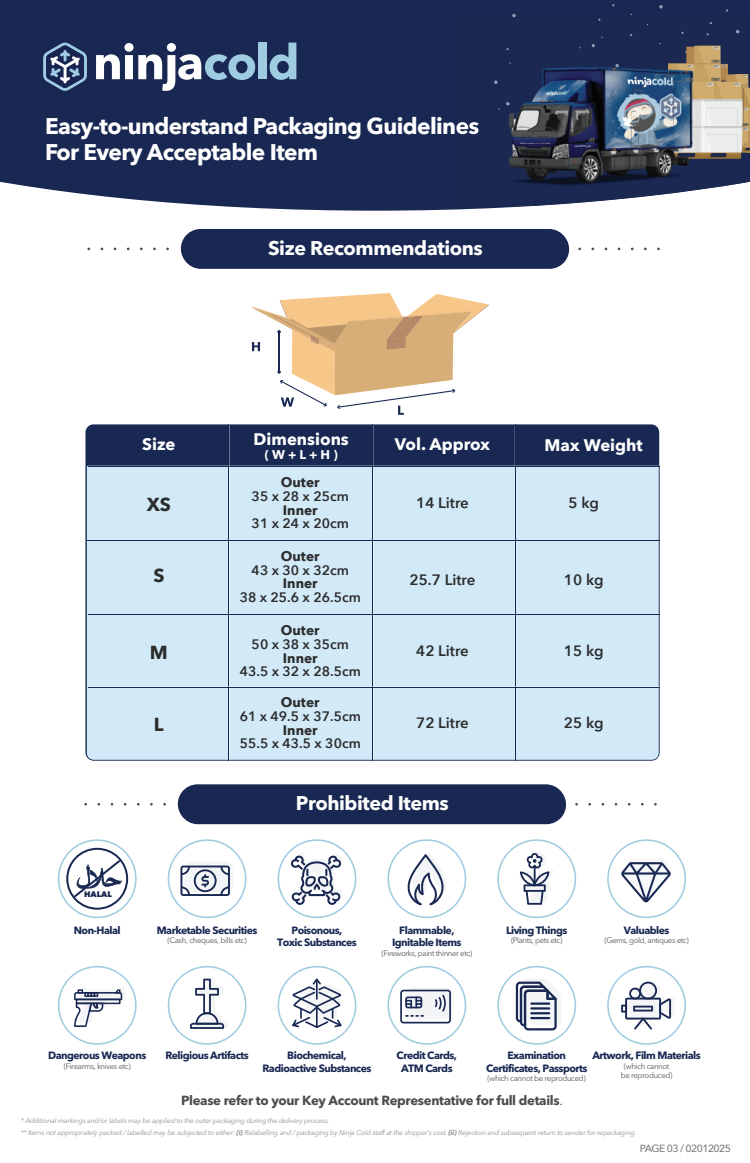
<style>
.page{position:relative;width:750px;height:1163px;background:#fff}
.page>*{position:absolute;margin:0;border:0;box-sizing:border-box;transform-origin:0 0}
.t1{font:700 22.7px/26px "Avenir Next";letter-spacing:-.025em;color:#fff}
.t2{font:700 19.7px "Avenir Next LT Pro";letter-spacing:-.02em;color:#fff}
.t3{font:700 18.8px "Avenir Next";color:#2c2d2d}
.t4{font:700 16.7px "Avenir Next";color:#fff}
.t5{font:600 15px "Avenir Next";color:#2c2d2d}
.t6{font:600 13.7px "Avenir Next";color:#2c2d2d}
.t7{font:700 13.7px "Avenir Next";color:#2c2d2d}
.t8{font:700 13.1px "Avenir Next LT Pro";letter-spacing:-.025em;color:#4b4c4c}
.t9{font:700 12.6px "Avenir Next";color:#fff}
.t10{font:700 10.5px/12.6px "Avenir Next LT Pro";letter-spacing:-.05em;color:#182852;text-align:center}
.t11{font:500 10.4px "Avenir Next";letter-spacing:-.055em;color:#7c7c7b}
.t12{font:800 8px "Avenir Next LT Pro";color:#182852}
.t13{font:7.9px/9.5px "Avenir Next LT Pro";letter-spacing:-.05em;color:#58595b;text-align:center}
.t14{font:italic 7px/12px "Avenir Next LT Pro";letter-spacing:-.025em;color:#909090}
.s1{font-weight:400}
.s2{font-weight:700}
</style>
<div class="page">
<div style="left:180px;top:229px;width:390px;height:40px;background:#182852"></div>
<div style="left:85px;top:424px;width:574px;height:336px;background:#182852;border-radius:8px"></div>
<div style="left:86px;top:465px;width:574px;height:296px;background:#d2e9f8"></div>
<hr style="left:228px;top:424px;width:1px;height:337px;background:#182852">
<hr style="left:372px;top:424px;width:1px;height:337px;background:#182852">
<hr style="left:515px;top:424px;width:1px;height:337px;background:#182852">
<hr style="left:88px;top:466px;width:572px;height:1px;background:#182852">
<hr style="left:86px;top:540px;width:574px;height:1px;background:#182852">
<hr style="left:88px;top:687px;width:572px;height:1px;background:#182852">
<hr style="left:88px;top:614px;width:572px;height:1px;background:#182852">
<div style="left:0;top:0;width:750px;height:211px;background:#182852"></div>
<svg style="left:43px;top:42px;width:44px;height:49px;background:#4f6385"></svg>
<svg style="left:96px;top:43px;width:159px;height:48px"></svg>
<div style="left:258px;top:43px;width:8px;height:36px;background:#9fcce1"></div>
<svg style="left:270px;top:43px;width:26px;height:37px"></svg>
<svg style="left:659px;top:5px;width:4px;height:4px"></svg>
<svg style="left:512px;top:14px;width:4px;height:3px"></svg>
<img style="left:586px;top:196px;width:161px;height:10px">
<img style="left:456px;top:20px;width:130px;height:186px">
<img style="left:585px;top:20px;width:162px;height:62px">
<img style="left:585px;top:82px;width:65px;height:120px">
<img style="left:650px;top:152px;width:97px;height:44px">
<img style="left:456px;top:117px;width:23px;height:22px">
<svg style="left:506px;top:102px;width:4px;height:4px"></svg>
<svg style="left:488px;top:78px;width:10px;height:6px"></svg>
<svg style="left:615px;top:64px;width:4px;height:3px"></svg>
<svg style="left:744px;top:145px;width:6px;height:7px"></svg>
<img style="left:634px;top:90px;width:4px;height:17px">
<svg style="left:654px;top:74px;width:14px;height:1px"></svg>
<img style="left:668px;top:64px;width:5px;height:11px">
<img style="left:631px;top:107px;width:7px;height:10px">
<svg style="left:252px;top:293px;width:237px;height:122px"></svg>
<div style="left:177px;top:784px;width:389px;height:40px;background:#182852"></div>
<svg style="left:168px;top:839px;width:79px;height:79px"></svg>
<svg style="left:58px;top:966px;width:79px;height:79px"></svg>
<svg style="left:168px;top:966px;width:79px;height:79px"></svg>
<svg style="left:278px;top:966px;width:78px;height:79px"></svg>
<hr style="left:316px;top:980px;width:2px;height:20px;background:#182852">
<svg style="left:387px;top:966px;width:79px;height:79px"></svg>
<svg style="left:497px;top:966px;width:79px;height:79px"></svg>
<hr style="left:530px;top:1017px;width:20px;height:2px;background:#182852">
<hr style="left:530px;top:1012px;width:20px;height:2px;background:#182852">
<hr style="left:530px;top:1007px;width:20px;height:3px;background:#182852">
<hr style="left:530px;top:1002px;width:20px;height:3px;background:#182852">
<svg style="left:607px;top:966px;width:79px;height:79px"></svg>
<svg style="left:387px;top:839px;width:79px;height:79px"></svg>
<svg style="left:497px;top:839px;width:79px;height:79px"></svg>
<svg style="left:607px;top:839px;width:79px;height:79px"></svg>
<svg style="left:278px;top:839px;width:78px;height:79px"></svg>
<svg style="left:58px;top:839px;width:79px;height:79px"></svg>
<img style="left:673px;top:45px;width:71px;height:114px">
<img style="left:638px;top:75px;width:35px;height:84px">
<img style="left:744px;top:75px;width:6px;height:70px">
<img style="left:631px;top:117px;width:7px;height:35px">
<h1 class="t1" style="left:45px;top:113px;width:436px">Easy-to-understand Packaging Guidelines<br>For Every Acceptable Item</h1>
<h2 class="t2" style="left:268px;top:231px;width:216px">Size Recommendations</h2>
<h3 class="t4" style="left:142px;top:430px;width:35px">Size</h3>
<h3 class="t4" style="left:254px;top:424px;width:97px">Dimensions</h3>
<h3 class="t4" style="left:395px;top:430px;width:97px">Vol. Approx</h3>
<h3 class="t9" style="left:265px;top:444px;width:75px">( W + L + H )</h3>
<h3 class="t4" style="left:544px;top:431px;width:100px">Max Weight</h3>
<h3 class="t3" style="left:147px;top:488px;width:26px">XS</h3>
<h3 class="t3" style="left:153px;top:559px;width:13px">S</h3>
<h3 class="t3" style="left:150px;top:636px;width:19px">M</h3>
<h3 class="t7" style="left:281px;top:471px;width:40px">Outer</h3>
<h3 class="t6" style="left:252px;top:484px;width:99px">35 x 28 x 25cm</h3>
<h3 class="t7" style="left:283px;top:498px;width:36px">Inner</h3>
<h3 class="t6" style="left:252px;top:512px;width:99px">31 x 24 x 20cm</h3>
<h3 class="t7" style="left:281px;top:544px;width:40px">Outer</h3>
<h3 class="t6" style="left:252px;top:558px;width:99px">43 x 30 x 32cm</h3>
<h3 class="t7" style="left:283px;top:572px;width:36px">Inner</h3>
<h3 class="t6" style="left:240px;top:586px;width:123px">38 x 25.6 x 26.5cm</h3>
<h3 class="t7" style="left:281px;top:618px;width:40px">Outer</h3>
<h3 class="t6" style="left:252px;top:632px;width:99px">50 x 38 x 35cm</h3>
<h3 class="t7" style="left:283px;top:646px;width:36px">Inner</h3>
<h3 class="t6" style="left:240px;top:660px;width:123px">43.5 x 32 x 28.5cm</h3>
<h3 class="t5" style="left:416px;top:490px;width:54px">14 Litre</h3>
<h3 class="t5" style="left:410px;top:567px;width:67px">25.7 Litre</h3>
<h3 class="t5" style="left:416px;top:637px;width:54px">42 Litre</h3>
<h3 class="t5" style="left:568px;top:490px;width:32px">5 kg</h3>
<h3 class="t5" style="left:564px;top:567px;width:41px">10 kg</h3>
<h3 class="t5" style="left:564px;top:638px;width:41px">15 kg</h3>
<h3 class="t3" style="left:154px;top:708px;width:11px">L</h3>
<h3 class="t7" style="left:281px;top:691px;width:40px">Outer</h3>
<h3 class="t6" style="left:240px;top:705px;width:123px">61 x 49.5 x 37.5cm</h3>
<h3 class="t7" style="left:283px;top:718px;width:36px">Inner</h3>
<h3 class="t6" style="left:240px;top:732px;width:123px">55.5 x 43.5 x 30cm</h3>
<h3 class="t5" style="left:416px;top:710px;width:54px">72 Litre</h3>
<h3 class="t5" style="left:564px;top:710px;width:41px">25 kg</h3>
<h2 class="t2" style="left:296px;top:786px;width:155px">Prohibited Items</h2>
<p class="t12" style="left:84px;top:890px;width:29px">HALAL</p>
<h3 class="t10" style="left:74px;top:923px;width:48px">Non-Halal</h3>
<h3 class="t10" style="left:157px;top:923px;width:102px">Marketable Securities</h3>
<p class="t13" style="left:167px;top:935px;width:81px">(Cash, cheques, bills etc)</p>
<h3 class="t10" style="left:277px;top:923px;width:81px">Poisonous,<br>Toxic Substances</h3>
<h3 class="t10" style="left:392px;top:923px;width:71px">Flammable,<br>Ignitable Items</h3>
<p class="t13" style="left:381px;top:948px;width:92px">(Fireworks, paint thinner etc)</p>
<h3 class="t10" style="left:506px;top:923px;width:63px">Living Things</h3>
<p class="t13" style="left:511px;top:935px;width:53px">(Plants, pets etc)</p>
<h3 class="t10" style="left:624px;top:923px;width:47px">Valuables</h3>
<p class="t13" style="left:604px;top:935px;width:86px">(Gems, gold, antiques etc)</p>
<h3 class="t10" style="left:48px;top:1049px;width:100px">Dangerous Weapons</h3>
<p class="t13" style="left:64px;top:1061px;width:68px">(Firearms, knives etc)</p>
<h3 class="t10" style="left:165px;top:1049px;width:85px">Religious Artifacts</h3>
<h3 class="t10" style="left:263px;top:1049px;width:110px">Biochemical,<br>Radioactive Substances</h3>
<h3 class="t10" style="left:397px;top:1049px;width:62px">Credit Cards,<br>ATM Cards</h3>
<h3 class="t10" style="left:486px;top:1049px;width:103px">Examination<br>Certificates, Passports</h3>
<p class="t13" style="left:488px;top:1073px;width:100px">(which cannot be reproduced)</p>
<h3 class="t10" style="left:592px;top:1049px;width:110px">Artwork, Film Materials</h3>
<p class="t13" style="left:621px;top:1061px;width:53px">(which cannot be reproduced)</p>
<h3 class="t8" style="left:181px;top:1089px;width:383px">Please refer to your Key Account Representative for full details<span class="s1">.</span></h3>
<p class="t14" style="left:21px;top:1114px;width:617px">* Additional markings and/or labels may be applied to the outer packaging during the delivery process.<br>** Items not appropriately packed / labelled may be subjected to either: <span class="s2">(i)</span> Relabelling and / packaging by Ninja Cold staff at the shipper’s cost. <span class="s2">(ii)</span> Rejection and subsequent return to sender for repackaging.</p>
<h3 class="t11" style="left:640px;top:1139px;width:93px">PAGE 03 / 02012025</h3>
</div>
